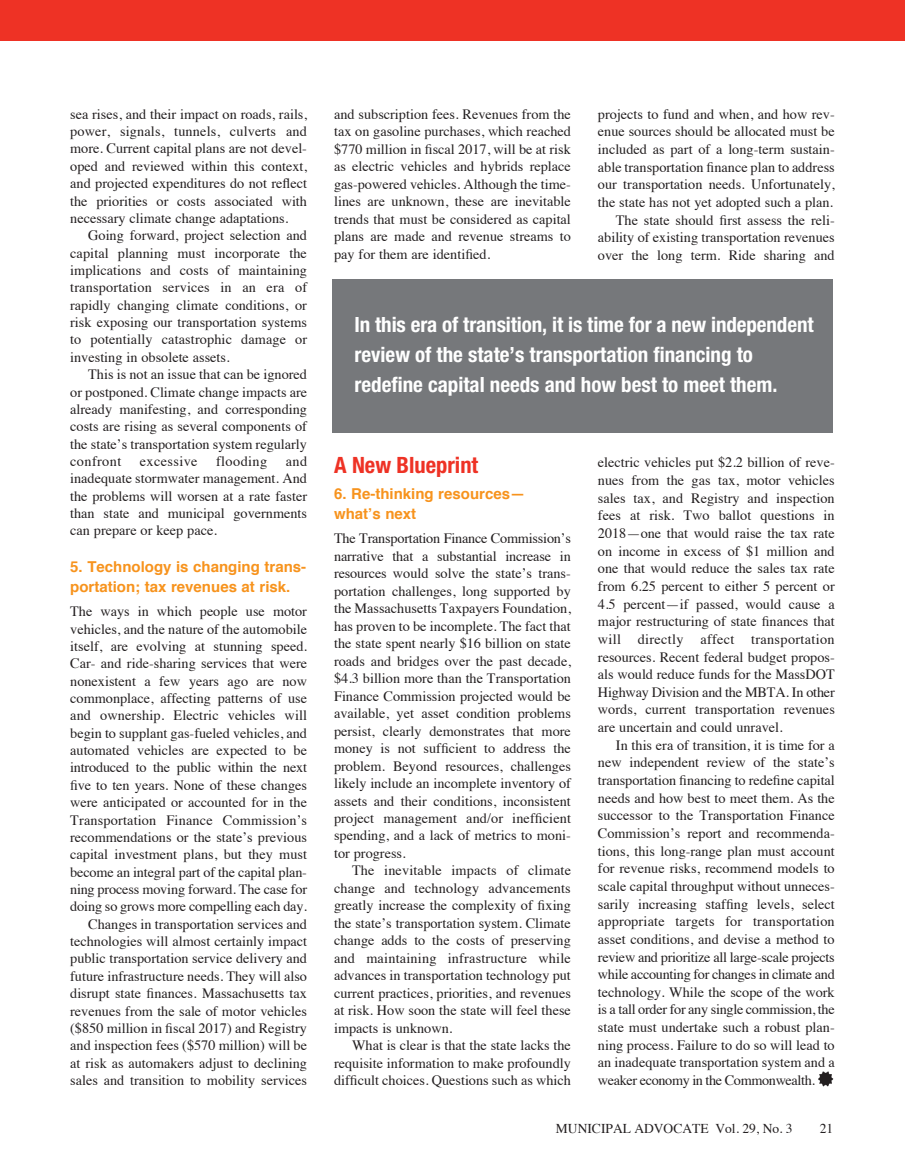
<style>
.page{position:relative;width:905px;height:1175px;background:#fff}
.page>*{position:absolute;margin:0;border:0;box-sizing:border-box;transform-origin:0 0}
.Subhead{font:700 condensed 22.5px "Helvetica Neue";color:#ee3225}
.Subhead-2{font:700 condensed 21px/30px "Helvetica Neue";color:#fff}
.Body_Text_No_Indent{font:700 15px/19.6px "Helvetica";color:#f7931d}
.Body_Text_Indent{font:14.25px/17.4px "Times";color:#231f20;text-align:justify}
.Body_Text_No_Indent-2{font:14.25px/17.4px "Times";color:#231f20;text-align:justify}
.Body_Text_Indent-2{font:14.25px "Times";letter-spacing:.03em;color:#231f20}
.t1{font:13.5px "Times";color:#231f20}
</style>
<div class="page">
<img style="left:818px;top:1071px;width:16px;height:15px">
<div style="left:0;top:0;width:904px;height:40px;background:#ee3225"></div>
<div style="left:332px;top:279px;width:501px;height:153px;background:#76787b"></div>
<p class="Body_Text_No_Indent-2" style="left:70px;top:104px;width:238px">sea rises, and their impact on roads, rails, power, signals, tunnels, culverts and more. Current capital plans are not devel&shy;oped and reviewed within this context, and projected expenditures do not reflect the priorities or costs associated with necessary climate change adaptations.</p>
<p class="Body_Text_Indent" style="left:70px;top:225px;width:238px;text-indent:18px">Going forward, project selection and capital planning must incorporate the implications and costs of maintaining transportation services in an era of rapidly changing climate conditions, or risk exposing our transportation systems to potentially catastrophic damage or investing in obsolete assets.</p>
<p class="Body_Text_Indent" style="left:70px;top:364px;width:238px;text-indent:18px">This is not an issue that can be ignored or postponed. Climate change impacts are already manifesting, and corresponding costs are rising as several components of the state’s transportation system regularly confront</p>
<p class="Body_Text_Indent-2" style="left:140px;top:448px;width:59px">excessive</p>
<p class="Body_Text_Indent-2" style="left:216px;top:448px;width:53px">flooding</p>
<p class="Body_Text_Indent" style="left:70px;top:451px;width:238px;text-indent:215px">and inadequate stormwater management. And the problems will worsen at a rate faster than state and municipal governments can prepare or keep pace.</p>
<p class="Body_Text_No_Indent" style="left:70px;top:557px;width:237px">5. Technology is changing trans&shy;portation; tax revenues at risk.</p>
<p class="Body_Text_No_Indent-2" style="left:70px;top:601px;width:238px">The ways in which people use motor vehicles, and the nature of the automobile itself, are evolving at stunning speed.<br>Car- and ride-sharing services that were nonexistent a few years ago are now commonplace, affecting patterns of use and ownership. Electric vehicles will begin to supplant gas-fueled vehicles, and automated vehicles are expected to be introduced to the public within the next five to ten years. None of these changes were anticipated or accounted for in the Transportation Finance Commission’s recommendations or the state’s previous capital investment plans, but they must become an integral part of the capital plan&shy;ning process moving forward. The case for doing so grows more compelling each day.</p>
<p class="Body_Text_Indent" style="left:70px;top:914px;width:238px;text-indent:18px">Changes in transportation services and technologies will almost certainly impact public transportation service delivery and future infrastructure needs. They will also disrupt state finances. Massachusetts tax revenues from the sale of motor vehicles ($850 million in fiscal 2017) and Registry and inspection fees ($570 million) will be at risk as automakers adjust to declining sales and transition to mobility services</p>
<p class="Body_Text_Indent" style="left:334px;top:104px;width:238px">and subscription fees. Revenues from the tax on gasoline purchases, which reached $770 million in fiscal 2017, will be at risk as electric vehicles and hybrids replace gas-powered vehicles. Although the time&shy;lines are unknown, these are inevitable trends that must be considered as capital plans are made and revenue streams to pay for them are identified.</p>
<p class="Body_Text_Indent" style="left:598px;top:104px;width:238px">projects to fund and when, and how rev&shy;enue sources should be allocated must be included as part of a long-term sustain&shy;able transportation finance plan to address our transportation needs. Unfortunately, the state has not yet adopted such a plan.</p>
<p class="Body_Text_Indent" style="left:598px;top:210px;width:238px;text-indent:18px">The state should first assess the reli&shy;ability of existing transportation revenues over the long term. Ride sharing and</p>
<p class="Subhead-2" style="left:354px;top:309px;width:460px">In this era of transition, it is time for a new independent review of the state’s transportation financing to redefine capital needs and how best to meet them.</p>
<p class="Subhead" style="left:334px;top:451px;width:146px">A New Blueprint</p>
<p class="Body_Text_No_Indent" style="left:334px;top:484px;width:192px">6. Re-thinking resources— what’s next</p>
<p class="Body_Text_No_Indent-2" style="left:334px;top:528px;width:238px">The Transportation Finance Commission’s narrative that a substantial increase in resources would solve the state’s trans&shy;portation challenges, long supported by the Massachusetts Taxpayers Foundation, has proven to be incomplete. The fact that the state spent nearly $16 billion on state roads and bridges over the past decade, $4.3 billion more than the Transportation Finance Commission projected would be available, yet asset condition problems persist, clearly demonstrates that more money is not sufficient to address the problem. Beyond resources, challenges likely include an incomplete inventory of assets and their conditions, inconsistent project management and/or inefficient spending, and a lack of metrics to moni&shy;tor progress.</p>
<p class="Body_Text_Indent" style="left:334px;top:860px;width:238px;text-indent:18px">The inevitable impacts of climate change and technology advancements greatly increase the complexity of fixing the state’s transportation system. Climate change adds to the costs of preserving and maintaining infrastructure while advances in transportation technology put current practices, priorities, and revenues at risk. How soon the state will feel these impacts is unknown.</p>
<p class="Body_Text_Indent" style="left:334px;top:1035px;width:238px;text-indent:18px">What is clear is that the state lacks the requisite information to make profoundly difficult choices. Questions such as which</p>
<p class="Body_Text_Indent" style="left:598px;top:452px;width:238px">electric vehicles put $2.2 billion of reve&shy;nues from the gas tax, motor vehicles sales tax, and Registry and inspection fees at risk. Two ballot questions in 2018—one that would raise the tax rate on income in excess of $1 million and one that would reduce the sales tax rate from 6.25 percent to either 5 percent or 4.5 percent—if passed, would cause a major restructuring of state finances that will directly affect transportation resources. Recent federal budget propos&shy;als would reduce funds for the MassDOT Highway Division and the MBTA. In other words, current transportation revenues are uncertain and could unravel.</p>
<p class="Body_Text_Indent" style="left:598px;top:735px;width:238px;text-indent:18px">In this era of transition, it is time for a new independent review of the state’s transportation financing to redefine capital needs and how best to meet them. As the successor to the Transportation Finance Commission’s report and recommenda&shy;tions, this long-range plan must account for revenue risks, recommend models to scale capital throughput without unneces&shy;sarily increasing staffing levels, select appropriate targets for transportation asset conditions, and devise a method to review and prioritize all large-scale projects while accounting for changes in climate and technology. While the scope of the work is a tall order for any single commission, the state must undertake such a robust plan&shy;ning process. Failure to do so will lead to an inadequate transportation system and a weaker economy in the Commonwealth.</p>
<p class="t1" style="left:556px;top:1115px;width:238px">MUNICIPAL ADVOCATE Vol. 29, No. 3</p>
<p class="t1" style="left:819px;top:1115px;width:15px">21</p>
</div>
